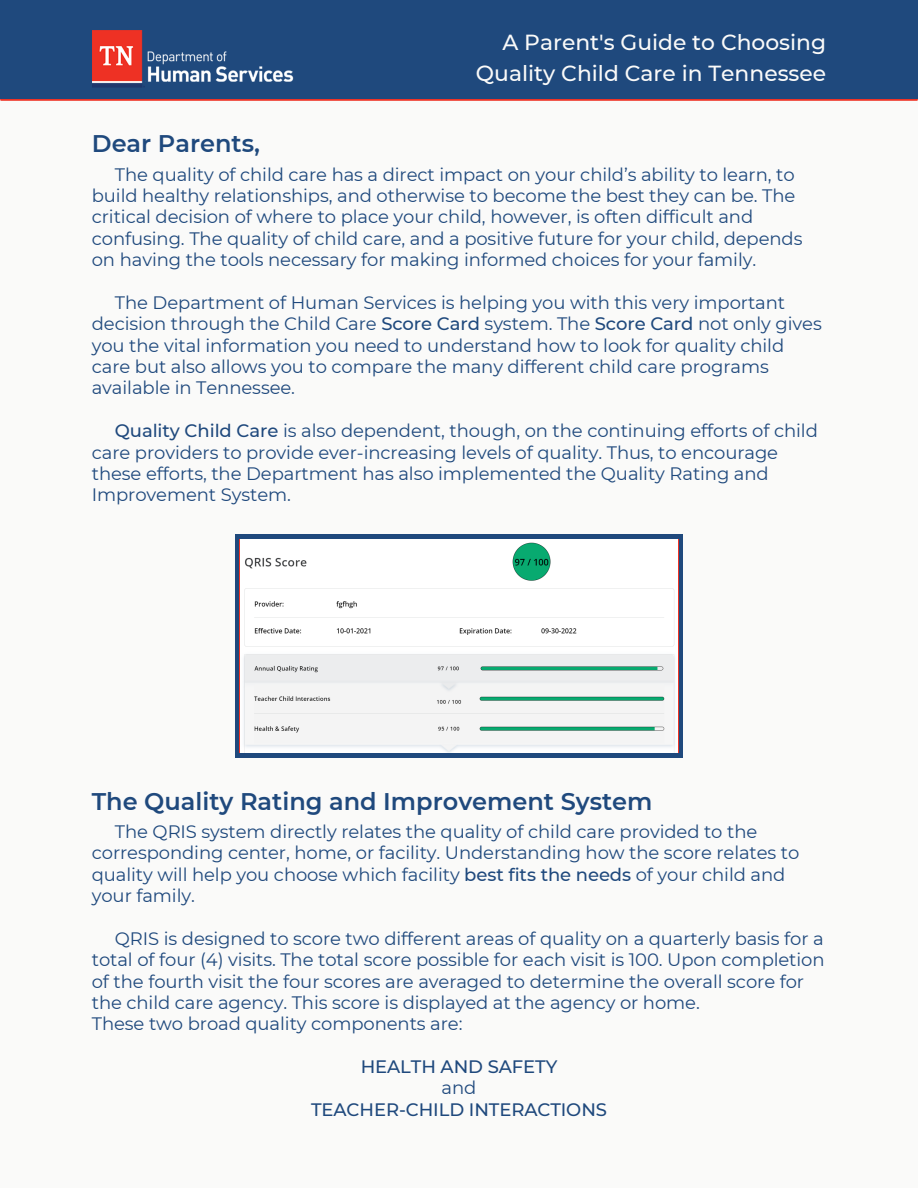
<style>
.page{position:relative;width:918px;height:1188px;background:#fafaf9}
.page>*{position:absolute;margin:0;border:0;box-sizing:border-box;transform-origin:0 0}
.t1{font:600 24px "Montserrat";color:#1f497d}
.t2{font:500 21.75px "Montserrat";color:#fafaf9}
.t3{font:18px/21.3px "Montserrat";letter-spacing:-.005em;color:#1f497d}
.t4{font:500 18px "Montserrat";letter-spacing:-.005em;color:#1f497d}
.s1{font-weight:500}
</style>
<div class="page">
<hr style="left:1px;top:99px;width:916px;height:2px;background:#ee3325">
<div style="left:0;top:0;width:918px;height:99px;background:#1f497d"></div>
<img style="left:92px;top:30px;width:202px;height:58px">
<svg style="left:235px;top:535px;width:448px;height:222px"></svg>
<img style="left:241px;top:540px;width:436px;height:212px">
<p class="t1" style="left:92px;top:129px;width:170px">Dear Parents,</p>
<p class="t2" style="left:502px;top:29px;width:325px">A Parent's Guide to Choosing</p>
<p class="t2" style="left:476px;top:60px;width:352px">Quality Child Care in Tennessee</p>
<p class="t3" style="left:92px;top:164px;width:712px;text-indent:23px">The quality of child care has a direct impact on your child’s ability to learn, to build healthy relationships, and otherwise to become the best they can be. The critical decision of where to place your child, however, is often difficult and confusing. The quality of child care, and a positive future for your child, depends on having the tools necessary for making informed choices for your family.</p>
<p class="t3" style="left:92px;top:292px;width:732px;text-indent:23px">The Department of Human Services is helping you with this very important decision through the Child Care <span class="s1">Score Card</span> system. The <span class="s1">Score Card</span> not only gives you the vital information you need to understand how to look for quality child care but also allows you to compare the many different child care programs available in Tennessee.</p>
<p class="t3" style="left:92px;top:420px;width:728px;text-indent:23px"><span class="s1">Quality Child Care</span> is also dependent, though, on the continuing efforts of child care providers to provide ever-increasing levels of quality. Thus, to encourage these efforts, the Department has also implemented the Quality Rating and Improvement System.</p>
<p class="t1" style="left:92px;top:787px;width:562px">The Quality Rating and Improvement System</p>
<p class="t3" style="left:92px;top:821px;width:709px;text-indent:23px">The QRIS system directly relates the quality of child care provided to the corresponding center, home, or facility. Understanding how the score relates to quality will help you choose which facility <span class="s1">best fits the needs</span> of your child and your family.</p>
<p class="t3" style="left:92px;top:928px;width:734px;text-indent:23px">QRIS is designed to score two different areas of quality on a quarterly basis for a total of four (4) visits. The total score possible for each visit is 100. Upon completion of the fourth visit the four scores are averaged to determine the overall score for the child care agency. This score is displayed at the agency or home.</p>
<p class="t3" style="left:92px;top:1013px;width:372px">These two broad quality components are:</p>
<p class="t4" style="left:361px;top:1056px;width:198px">HEALTH AND SAFETY</p>
<p class="t3" style="left:442px;top:1077px;width:36px">and</p>
<p class="t4" style="left:311px;top:1098px;width:297px">TEACHER-CHILD INTERACTIONS</p>
</div>
